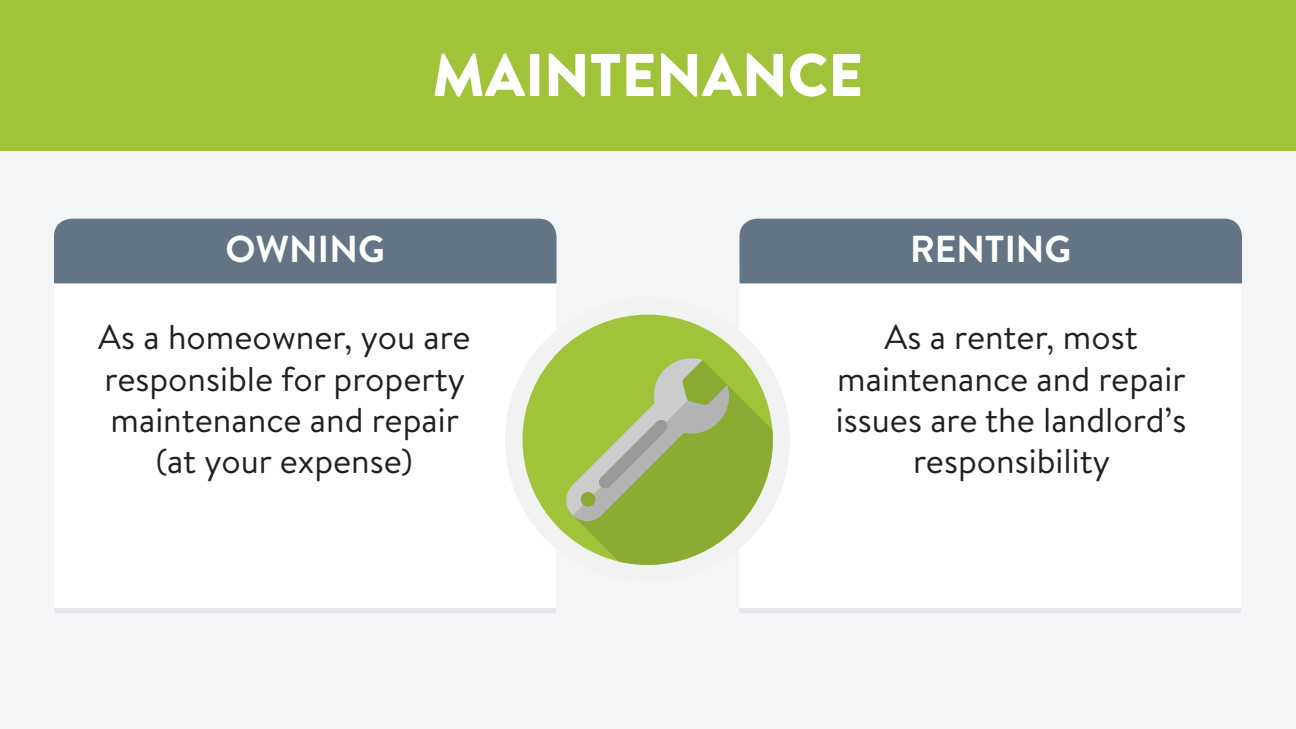
<style>
.page{position:relative;width:1296px;height:729px;background:#f4f5f6}
.page>*{position:absolute;margin:0;border:0;box-sizing:border-box;transform-origin:0 0}
.t1{font:900 60px "Brandon Text";color:#fff}
.t2{font:700 37.5px "Brandon Text";color:#fff}
.t3{font:34.5px/41.4px "Brandon Text";color:#231f20;text-align:center}
</style>
<div class="page">
<div style="left:54px;top:608px;width:502px;height:5px;background:#e5e7ea"></div>
<div style="left:54px;top:267px;width:502px;height:341px;background:#fff"></div>
<div style="left:740px;top:608px;width:501px;height:5px;background:#e5e7ea"></div>
<div style="left:740px;top:267px;width:501px;height:341px;background:#fff"></div>
<div style="left:54px;top:219px;width:502px;height:64px;background:#637584"></div>
<div style="left:740px;top:219px;width:502px;height:64px;background:#637584"></div>
<div style="left:505px;top:297px;width:285px;height:285px;background:#f2f2f2;border-radius:50%"></div>
<svg style="left:522px;top:315px;width:222px;height:224px;fill:#a1c33a"></svg>
<svg style="left:571px;top:360px;width:202px;height:205px;fill:#8baa32"></svg>
<svg style="left:564px;top:356px;width:167px;height:165px;background:#a0b75d"></svg>
<div style="left:0;top:0;width:1296px;height:150px;background:#a1c33a"></div>
<h1 class="t1" style="left:432px;top:33px;width:432px">MAINTENANCE</h1>
<p class="t2" style="left:225px;top:223px;width:161px">OWNING</p>
<p class="t2" style="left:910px;top:223px;width:163px">RENTING</p>
<p class="t3" style="left:98px;top:315px;width:374px">As a homeowner, you are responsible for property maintenance and repair (at your expense)</p>
<p class="t3" style="left:836px;top:315px;width:352px">As a renter, most maintenance and repair issues are the landlord’s responsibility</p>
</div>
